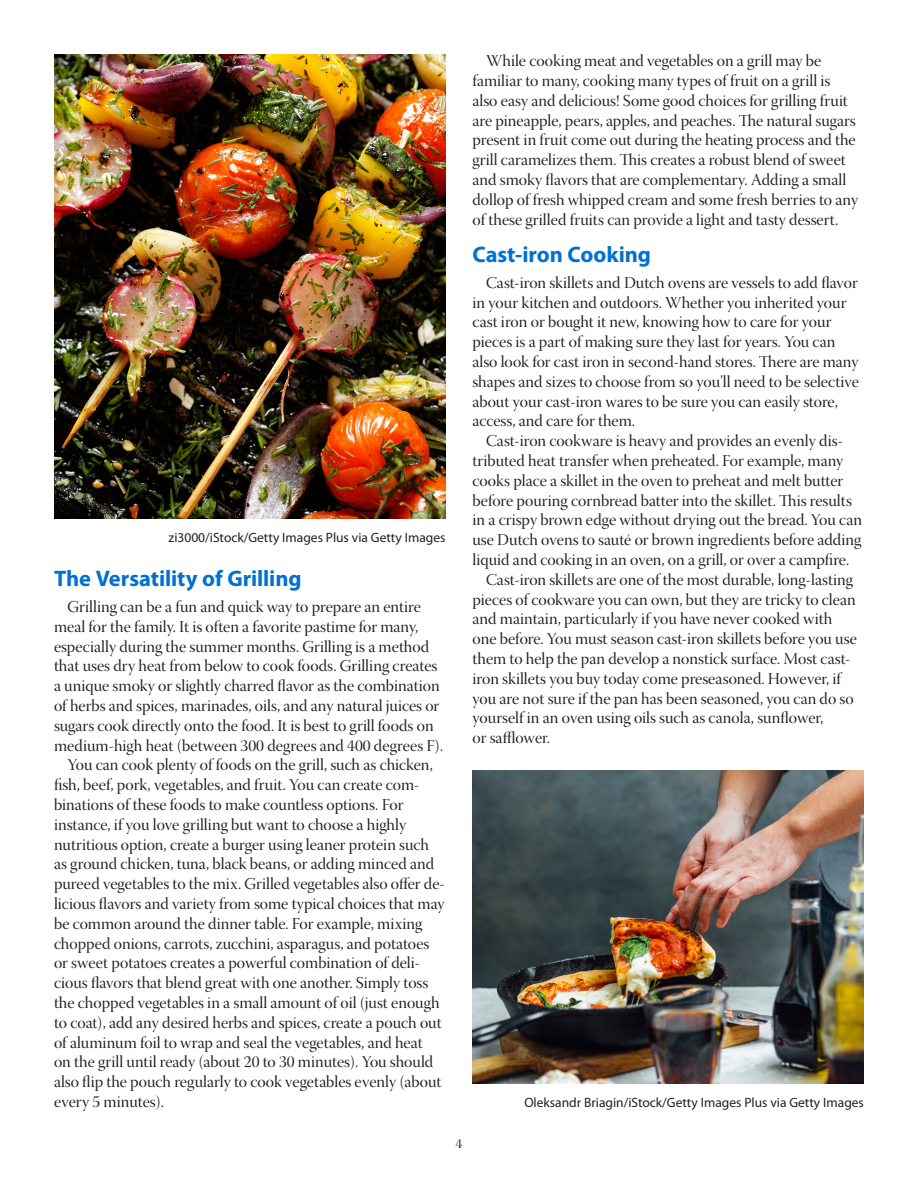
<style>
.page{position:relative;width:918px;height:1188px;background:#fff}
.page>*{position:absolute;margin:0;border:0;box-sizing:border-box;transform-origin:0 0}
._1{font:700 22.5px "Myriad Pro";letter-spacing:-.005em;color:#0071d2}
.body{font:16.5px/19.8px "Warnock Pro Disp";color:#231f20}
.table__body{font:13.5px "Myriad Pro";color:#231f20}
.t1{font:13.5px "Warnock Pro Disp";color:#231f20}
</style>
<div class="page">
<img style="left:472px;top:771px;width:392px;height:312px">
<img style="left:54px;top:54px;width:392px;height:465px">
<p class="table__body" style="left:169px;top:529px;width:278px">zi3000/iStock/Getty Images Plus via Getty Images</p>
<p class="_1" style="left:54px;top:564px;width:249px">The Versatility of Grilling</p>
<p class="body" style="left:54px;top:599px;width:391px;text-indent:14px">Grilling can be a fun and quick way to prepare an entire meal for the family. It is often a favorite pastime for many, especially during the summer months. Grilling is a method that uses dry heat from below to cook foods. Grilling creates a unique smoky or slightly charred flavor as the combination of herbs and spices, marinades, oils, and any natural juices or sugars cook directly onto the food. It is best to grill foods on medium-high heat (between 300 degrees and 400 degrees F).</p>
<p class="body" style="left:54px;top:757px;width:392px;text-indent:14px">You can cook plenty of foods on the grill, such as chicken, fish, beef, pork, vegetables, and fruit. You can create com&shy;binations of these foods to make countless options. For instance, if you love grilling but want to choose a highly nutritious option, create a burger using leaner protein such as ground chicken, tuna, black beans, or adding minced and pureed vegetables to the mix. Grilled vegetables also offer de&shy;licious flavors and variety from some typical choices that may be common around the dinner table. For example, mixing chopped onions, carrots, zucchini, asparagus, and potatoes or sweet potatoes creates a powerful combination of deli&shy;cious flavors that blend great with one another. Simply toss the chopped vegetables in a small amount of oil (just enough to coat), add any desired herbs and spices, create a pouch out of aluminum foil to wrap and seal the vegetables, and heat<br>on the grill until ready (about 20 to 30 minutes). You should also flip the pouch regularly to cook vegetables evenly (about every 5 minutes).</p>
<p class="body" style="left:472px;top:53px;width:387px;text-indent:14px">While cooking meat and vegetables on a grill may be familiar to many, cooking many types of fruit on a grill is also easy and delicious! Some good choices for grilling fruit are pineapple, pears, apples, and peaches. The natural sugars present in fruit come out during the heating process and the grill caramelizes them. This creates a robust blend of sweet and smoky flavors that are complementary. Adding a small dollop of fresh whipped cream and some fresh berries to any of these grilled fruits can provide a light and tasty dessert.</p>
<p class="_1" style="left:472px;top:240px;width:180px">Cast-iron Cooking</p>
<p class="body" style="left:472px;top:275px;width:388px;text-indent:14px">Cast-iron skillets and Dutch ovens are vessels to add flavor in your kitchen and outdoors. Whether you inherited your cast iron or bought it new, knowing how to care for your pieces is a part of making sure they last for years. You can also look for cast iron in second-hand stores. There are many shapes and sizes to choose from so you’ll need to be selective about your cast-iron wares to be sure you can easily store, access, and care for them.</p>
<p class="body" style="left:472px;top:433px;width:391px;text-indent:14px">Cast-iron cookware is heavy and provides an evenly dis&shy;tributed heat transfer when preheated. For example, many cooks place a skillet in the oven to preheat and melt butter before pouring cornbread batter into the skillet. This results in a crispy brown edge without drying out the bread. You can use Dutch ovens to sauté or brown ingredients before adding liquid and cooking in an oven, on a grill, or over a campfire.</p>
<p class="body" style="left:472px;top:572px;width:386px;text-indent:14px">Cast-iron skillets are one of the most durable, long-lasting pieces of cookware you can own, but they are tricky to clean and maintain, particularly if you have never cooked with one before. You must season cast-iron skillets before you use them to help the pan develop a nonstick surface. Most cast&shy;iron skillets you buy today come preseasoned. However, if you are not sure if the pan has been seasoned, you can do so yourself in an oven using oils such as canola, sunflower,<br>or safflower.</p>
<p class="table__body" style="left:524px;top:1094px;width:341px">Oleksandr Briagin/iStock/Getty Images Plus via Getty Images</p>
<p class="t1" style="left:456px;top:1136px;width:8px">4</p>
</div>
